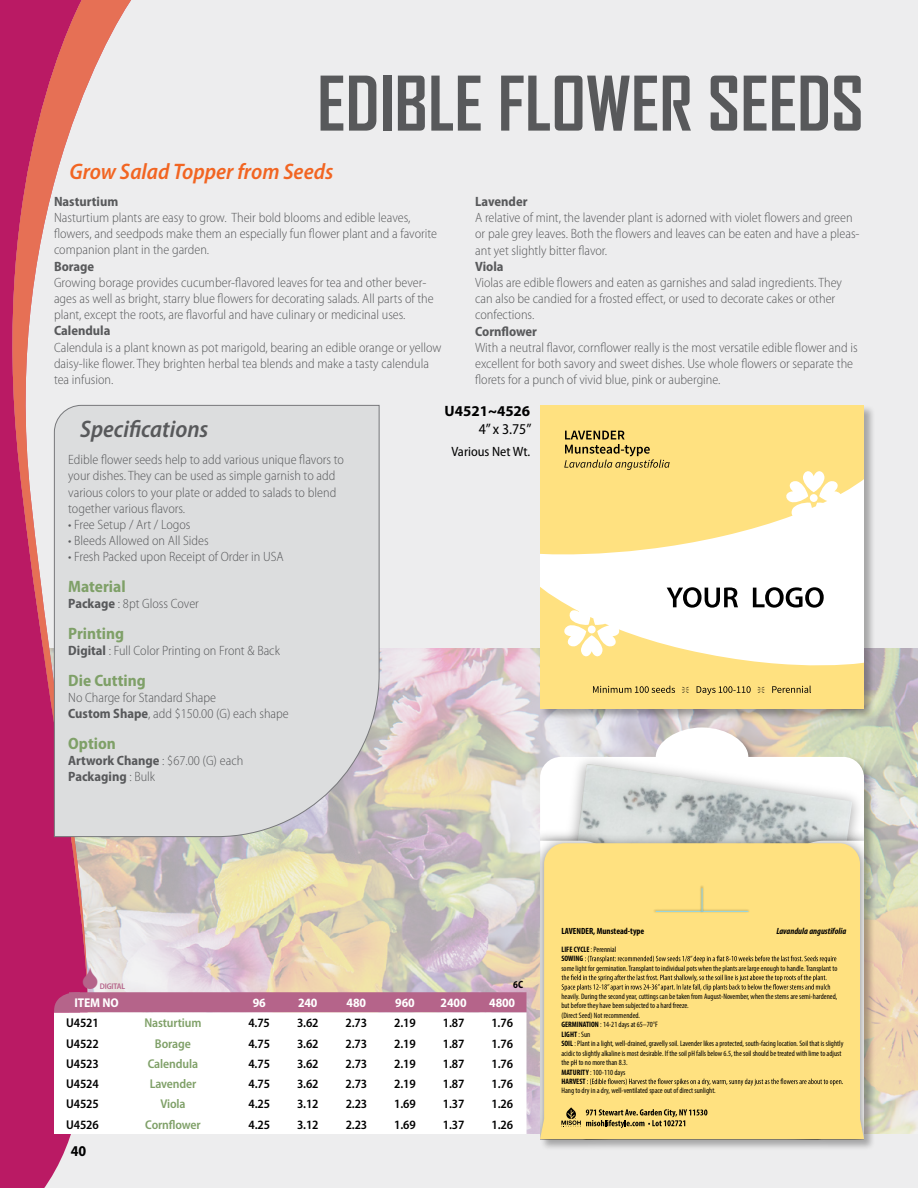
<style>
.page{position:relative;width:918px;height:1188px;background:#ededee}
.page>*{position:absolute;margin:0;border:0;box-sizing:border-box;transform-origin:0 0}
.t1{font:700 72px "Agency FB";color:#58595b}
.t2{font:italic 600 semi-condensed 24px "Myriad Pro";color:#58595b}
.t3{font:italic 600 semi-condensed 22.5px "Myriad Pro";color:#f26522}
.t4{font:700 semi-condensed 16.5px "Myriad Pro";color:#7fa068}
.t5{font:700 15px "Myriad Pro";color:#000}
.t6{font:semi-condensed 15px "Myriad Pro";color:#000}
.t7{font:700 semi-condensed 15px "Myriad Pro";color:#000}
.t8{font:300 semi-condensed 13.5px/16.2px "Myriad Pro";color:#58595b}
.t9{font:700 semi-condensed 13.5px/16.2px "Myriad Pro";color:#58595b}
.t10{font:semi-condensed 13.5px "Myriad Pro";color:#000}
.t11{font:600 semi-condensed 12.75px "Myriad Pro";letter-spacing:-.01em;color:#000}
.t12{font:600 semi-condensed 12.75px "Myriad Pro";letter-spacing:-.01em;color:#7fa068}
.t13{font:700 semi-condensed 12.75px "Myriad Pro";letter-spacing:-.01em;color:#fff}
.t14{font:700 semi-condensed 10.5px "Myriad Pro";color:#000;scale:.9 1}
.t15{font:700 condensed 9px "Myriad Pro";color:#000}
.t16{font:italic 700 condensed 9px "Myriad Pro";color:#000}
.t17{font:600 semi-condensed 8.25px "Myriad Pro";letter-spacing:-.01em;color:#b5648a}
.t18{font:condensed 7.8px/9.4px "Myriad Pro";color:#000}
.t19{font:700 condensed 7.8px/9.4px "Myriad Pro";color:#000}
.s1{font-weight:700}
.s2{font-weight:300}
.s3{font-weight:400}
</style>
<div class="page">
<img style="left:141px;top:648px;width:777px;height:486px">
<div style="left:0;top:992px;width:71px;height:196px;background:#ba1a64"></div>
<div style="left:0;top:0;width:12px;height:992px;background:#ba1a64"></div>
<svg style="left:12px;top:0;width:129px;height:992px"></svg>
<div style="left:54px;top:405px;width:326px;height:432px;background:#dcddde"></div>
<div style="left:54px;top:1012px;width:472px;height:122px;background:#fff"></div>
<div style="left:539px;top:727px;width:336px;height:424px;background:#000;opacity:.3"></div>
<svg style="left:540px;top:727px;width:324px;height:412px;background:#efdb99"></svg>
<div style="left:539px;top:404px;width:337px;height:316px;background:#000;opacity:.3"></div>
<div style="left:540px;top:405px;width:324px;height:304px;background:#fff"></div>
<svg style="left:540px;top:405px;width:324px;height:150px;fill:#ffe180"></svg>
<svg style="left:564px;top:431px;width:106px;height:39px;background:#d1b869"></svg>
<svg style="left:54px;top:967px;width:472px;height:45px;background:#cc9aa9"></svg>
<svg style="left:540px;top:587px;width:324px;height:122px"></svg>
<h1 class="t1" style="left:317px;top:59px;width:548px">EDIBLE FLOWER SEEDS</h1>
<h3 class="t3" style="left:69px;top:157px;width:265px">Grow Salad Topper from Seeds</h3>
<p class="t9" style="left:54px;top:193px;width:66px">Nasturtium</p>
<p class="t8" style="left:54px;top:209px;width:385px">Nasturtium plants are easy to grow. Their bold blooms and edible leaves, flowers, and seedpods make them an especially fun flower plant and a favorite companion plant in the garden.</p>
<p class="t9" style="left:54px;top:258px;width:42px">Borage</p>
<p class="t8" style="left:54px;top:274px;width:381px">Growing borage provides cucumber-flavored leaves for tea and other bever&shy;ages as well as bright, starry blue flowers for decorating salads. All parts of the plant, except the roots, are flavorful and have culinary or medicinal uses.</p>
<p class="t9" style="left:54px;top:322px;width:58px">Calendula</p>
<p class="t8" style="left:54px;top:339px;width:389px">Calendula is a plant known as pot marigold, bearing an edible orange or yellow daisy-like flower. They brighten herbal tea blends and make a tasty calendula tea infusion.</p>
<p class="t9" style="left:475px;top:193px;width:54px">Lavender</p>
<p class="t8" style="left:475px;top:210px;width:386px">A relative of mint, the lavender plant is adorned with violet flowers and green or pale grey leaves. Both the flowers and leaves can be eaten and have a pleas&shy;ant yet slightly bitter flavor.</p>
<p class="t9" style="left:475px;top:258px;width:30px">Viola</p>
<p class="t8" style="left:475px;top:274px;width:368px">Violas are edible flowers and eaten as garnishes and salad ingredients. They can also be candied for a frosted effect, or used to decorate cakes or other confections.</p>
<p class="t9" style="left:475px;top:323px;width:63px">Cornflower</p>
<p class="t8" style="left:475px;top:339px;width:384px">With a neutral flavor, cornflower really is the most versatile edible flower and is excellent for both savory and sweet dishes. Use whole flowers or separate the florets for a punch of vivid blue, pink or aubergine.</p>
<h2 class="t2" style="left:80px;top:414px;width:130px">Specifications</h2>
<p class="t8" style="left:68px;top:452px;width:277px">Edible flower seeds help to add various unique flavors to your dishes. They can be used as simple garnish to add various colors to your plate or added to salads to blend together various flavors.</p>
<p class="t8" style="left:68px;top:516px;width:124px">• Free Setup / Art / Logos</p>
<p class="t8" style="left:68px;top:533px;width:142px">• Bleeds Allowed on All Sides</p>
<p class="t8" style="left:68px;top:549px;width:217px">• Fresh Packed upon Receipt of Order in USA</p>
<p class="t4" style="left:68px;top:576px;width:59px">Material</p>
<p class="t8" style="left:68px;top:596px;width:132px"><span class="s1">Package</span> : 8pt Gloss Cover</p>
<p class="t4" style="left:68px;top:623px;width:57px">Printing</p>
<p class="t8" style="left:68px;top:642px;width:213px"><span class="s1">Digital</span> : Full Color Printing on Front &amp; Back</p>
<p class="t4" style="left:68px;top:669px;width:79px">Die Cutting</p>
<p class="t8" style="left:68px;top:689px;width:222px">No Charge for Standard Shape<br><span class="s1">Custom Shape</span>, add $150.00 (G) each shape</p>
<p class="t4" style="left:68px;top:732px;width:49px">Option</p>
<p class="t9" style="left:68px;top:752px;width:177px">Artwork Change <span class="s2">: $67.00 (G) each<br></span>Packaging <span class="s2">: Bulk</span></p>
<p class="t5" style="left:445px;top:401px;width:87px">U4521~4526</p>
<p class="t6" style="left:479px;top:420px;width:54px">4” x 3.75”</p>
<p class="t10" style="left:451px;top:443px;width:80px">Various Net Wt.</p>
<p class="t17" style="left:100px;top:981px;width:27px">DIGITAL</p>
<p class="t14" style="left:513px;top:978px;width:13px">6C</p>
<p class="t13" style="left:74px;top:995px;width:46px">ITEM NO</p>
<p class="t13" style="left:253px;top:995px;width:15px">96</p>
<p class="t13" style="left:298px;top:995px;width:21px">240</p>
<p class="t13" style="left:347px;top:995px;width:21px">480</p>
<p class="t13" style="left:395px;top:995px;width:21px">960</p>
<p class="t13" style="left:441px;top:995px;width:27px">2400</p>
<p class="t13" style="left:489px;top:995px;width:27px">4800</p>
<p class="t11" style="left:66px;top:1015px;width:34px">U4521</p>
<p class="t12" style="left:144px;top:1015px;width:59px">Nasturtium</p>
<p class="t11" style="left:248px;top:1015px;width:23px">4.75</p>
<p class="t11" style="left:297px;top:1015px;width:23px">3.62</p>
<p class="t11" style="left:346px;top:1015px;width:23px">2.73</p>
<p class="t11" style="left:394px;top:1015px;width:23px">2.19</p>
<p class="t11" style="left:443px;top:1015px;width:23px">1.87</p>
<p class="t11" style="left:491px;top:1015px;width:23px">1.76</p>
<p class="t11" style="left:66px;top:1035px;width:34px">U4522</p>
<p class="t12" style="left:155px;top:1035px;width:37px">Borage</p>
<p class="t11" style="left:248px;top:1035px;width:23px">4.75</p>
<p class="t11" style="left:297px;top:1035px;width:23px">3.62</p>
<p class="t11" style="left:346px;top:1035px;width:23px">2.73</p>
<p class="t11" style="left:394px;top:1035px;width:23px">2.19</p>
<p class="t11" style="left:443px;top:1035px;width:23px">1.87</p>
<p class="t11" style="left:491px;top:1035px;width:23px">1.76</p>
<p class="t11" style="left:66px;top:1056px;width:34px">U4523</p>
<p class="t12" style="left:148px;top:1056px;width:52px">Calendula</p>
<p class="t11" style="left:248px;top:1056px;width:23px">4.75</p>
<p class="t11" style="left:297px;top:1056px;width:23px">3.62</p>
<p class="t11" style="left:346px;top:1056px;width:23px">2.73</p>
<p class="t11" style="left:394px;top:1056px;width:23px">2.19</p>
<p class="t11" style="left:443px;top:1056px;width:23px">1.87</p>
<p class="t11" style="left:491px;top:1056px;width:23px">1.76</p>
<p class="t11" style="left:66px;top:1076px;width:34px">U4524</p>
<p class="t12" style="left:150px;top:1076px;width:48px">Lavender</p>
<p class="t11" style="left:248px;top:1076px;width:23px">4.75</p>
<p class="t11" style="left:297px;top:1076px;width:23px">3.62</p>
<p class="t11" style="left:346px;top:1076px;width:23px">2.73</p>
<p class="t11" style="left:394px;top:1076px;width:23px">2.19</p>
<p class="t11" style="left:443px;top:1076px;width:23px">1.87</p>
<p class="t11" style="left:491px;top:1076px;width:23px">1.76</p>
<p class="t11" style="left:66px;top:1096px;width:34px">U4525</p>
<p class="t12" style="left:160px;top:1096px;width:27px">Viola</p>
<p class="t11" style="left:248px;top:1096px;width:23px">4.25</p>
<p class="t11" style="left:297px;top:1096px;width:23px">3.12</p>
<p class="t11" style="left:346px;top:1096px;width:23px">2.23</p>
<p class="t11" style="left:394px;top:1096px;width:23px">1.69</p>
<p class="t11" style="left:443px;top:1096px;width:23px">1.37</p>
<p class="t11" style="left:491px;top:1096px;width:23px">1.26</p>
<p class="t11" style="left:66px;top:1116px;width:34px">U4526</p>
<p class="t12" style="left:145px;top:1116px;width:57px">Cornflower</p>
<p class="t11" style="left:248px;top:1116px;width:23px">4.25</p>
<p class="t11" style="left:297px;top:1116px;width:23px">3.12</p>
<p class="t11" style="left:346px;top:1116px;width:23px">2.23</p>
<p class="t11" style="left:394px;top:1116px;width:23px">1.69</p>
<p class="t11" style="left:443px;top:1116px;width:23px">1.37</p>
<p class="t11" style="left:491px;top:1116px;width:23px">1.26</p>
<p class="t7" style="left:71px;top:1141px;width:17px">40</p>
<p class="t15" style="left:561px;top:925px;width:85px">LAVENDER, Munstead-type</p>
<p class="t16" style="left:776px;top:925px;width:71px">Lavandula angustifolia</p>
<p class="t19" style="left:561px;top:944px;width:56px">LIFE CYCLE <span class="s3">: Perennial<br></span>SOWING</p>
<p class="t18" style="left:561px;top:963px;width:278px">some light for germination.Transplant to individual pots when the plants are large enough to handle.Transplant to</p>
<p class="t18" style="left:561px;top:992px;width:284px">heavily. During the second year, cuttings can be taken from August-November, when the stems are semi-hardened, but before they have been subjected to a hard freeze.<br>(Direct Seed) Not recommended.<br><span class="s1">GERMINATION</span> : 14-21 days at 65–70°F<br><span class="s1">LIGHT</span> : Sun<br><span class="s1">SOIL</span> : Plant in a light, well-drained, gravelly soil. Lavender likes a protected, south-facing location. Soil that is slightly acidic to slightly alkaline is most desirable. If the soil pH falls below 6.5, the soil should be treated with lime to adjust the pH to no more than 8.3.<br><span class="s1">MATURITY</span> : 100-110 days<br><span class="s1">HARVEST</span></p>
<p class="t18" style="left:561px;top:1086px;width:156px">Hang to dry in a dry, well-ventilated space out of direct sunlight.</p>
</div>
